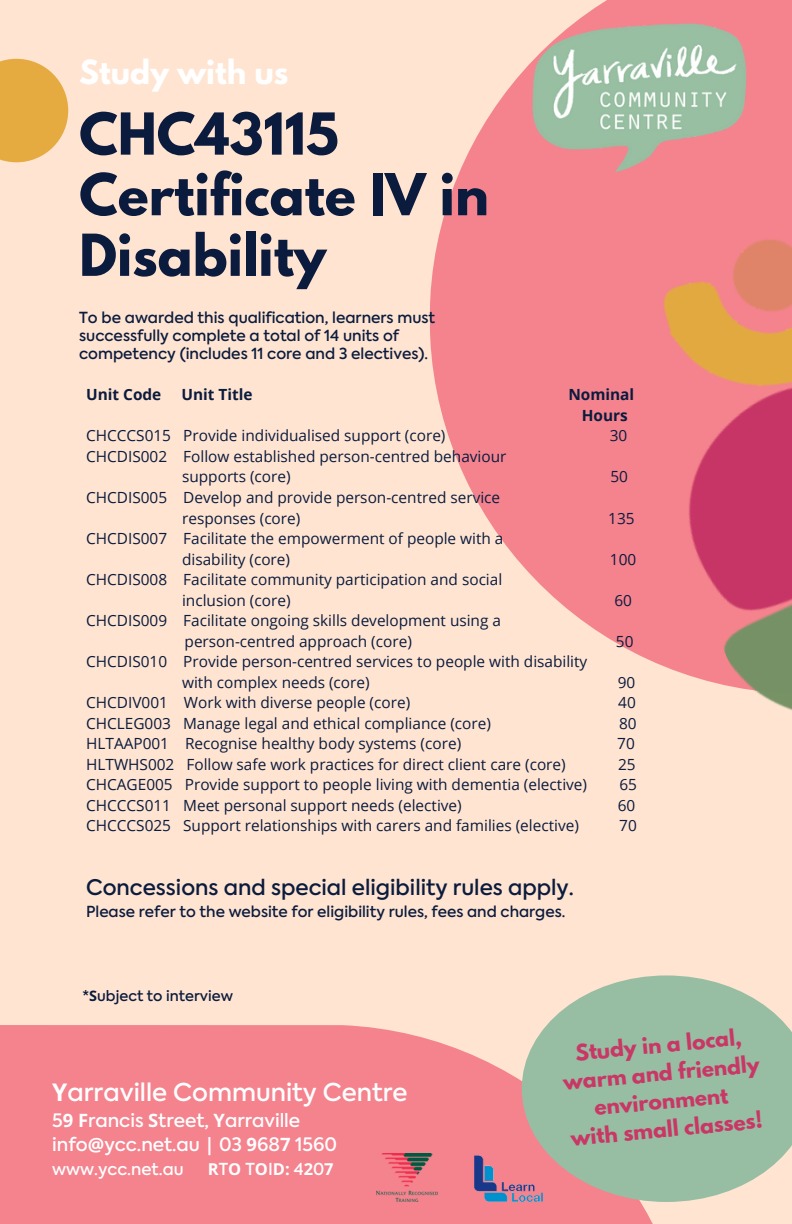
<style>
.page{position:relative;width:792px;height:1224px;background:#fee4d1}
.page>*{position:absolute;margin:0;border:0;box-sizing:border-box;transform-origin:0 0}
.t1{font:700 51.2px/60.6px "League Spartan";color:#0b1b3d}
.t2{font:700 29.6px "League Spartan";color:#fff}
.t3{font:500 24.4px "Axiforma";color:#fff}
.t4{font:500 21.4px "Axiforma";color:#0b1b3d}
.t5{font:700 20.2px/28.2px "League Spartan";color:#c93767;text-align:center}
.t6{font:500 18.4px/24.6px "Axiforma";color:#fff}
.t7{font:700 18.4px/22px "Glacial Indifference";color:#fff}
.t8{font:500 16.4px "Axiforma";color:#fff}
.t9{font:700 16.4px "Noto Sans";color:#fff}
.t10{font:15.4px/20.6px "Open Sans";color:#0b1b3d}
.t11{font:700 15.4px/20.6px "Open Sans";color:#0b1b3d;text-align:center}
.t12{font:500 15.2px/17.6px "Axiforma";color:#0b1b3d}
.t13{font:500 14.4px "Axiforma";color:#0b1b3d}
.s1{font-family:"Noto Sans";font-weight:700}
.s2{font-family:"Axiforma";font-weight:500}
</style>
<div class="page">
<svg style="left:430px;top:0;width:362px;height:615px;fill:#f4838e"></svg>
<svg style="left:0;top:59px;width:68px;height:103px"></svg>
<img style="left:532px;top:23px;width:214px;height:149px">
<div style="left:0;top:1025px;width:653px;height:199px;background:#f4838e"></div>
<img style="left:376px;top:1154px;width:62px;height:48px">
<img style="left:473px;top:1154px;width:72px;height:49px">
<svg style="left:522px;top:975px;width:270px;height:227px;fill:#97bea2"></svg>
<img style="left:575px;top:200px;width:217px;height:510px">
<h2 class="t2" style="left:79px;top:58px;width:211px">Study with us</h2>
<h1 class="t1" style="left:79px;top:110px;width:411px">CHC43115<br>Certificate IV in<br>Disability</h1>
<p class="t12" style="left:79px;top:310px;width:358px">To be awarded this qualification, learners must successfully complete a total of 14 units of competency (includes 11 core and 3 electives).</p>
<p class="t11" style="left:86px;top:384px;width:77px">Unit Code</p>
<p class="t11" style="left:181px;top:384px;width:73px">Unit Title</p>
<p class="t11" style="left:568px;top:384px;width:67px">Nominal<br>Hours</p>
<p class="t10" style="left:86px;top:425px;width:361px">CHCCCS015 Provide individualised support (core)</p>
<p class="t10" style="left:610px;top:425px;width:19px">30</p>
<p class="t10" style="left:182px;top:446px;width:326px;text-indent:-96px">CHCDIS002 Follow established person-centred behaviour supports (core)</p>
<p class="t10" style="left:610px;top:466px;width:19px">50</p>
<p class="t10" style="left:182px;top:487px;width:320px;text-indent:-96px">CHCDIS005 Develop and provide person-centred service responses (core)</p>
<p class="t10" style="left:182px;top:528px;width:323px;text-indent:-96px">CHCDIS007 Facilitate the empowerment of people with a disability (core)</p>
<p class="t10" style="left:182px;top:569px;width:322px;text-indent:-96px">CHCDIS008 Facilitate community participation and social inclusion (core)</p>
<p class="t10" style="left:185px;top:610px;width:318px;text-indent:-98px">CHCDIS009 Facilitate ongoing skills development using a person-centred approach (core)</p>
<p class="t10" style="left:182px;top:651px;width:407px;text-indent:-96px">CHCDIS010 Provide person-centred services to people with disability with complex needs (core)</p>
<p class="t10" style="left:608px;top:507px;width:28px">135</p>
<p class="t10" style="left:610px;top:548px;width:28px">100</p>
<p class="t10" style="left:614px;top:589px;width:19px">60</p>
<p class="t10" style="left:616px;top:630px;width:19px">50</p>
<p class="t10" style="left:618px;top:671px;width:19px">90</p>
<p class="t10" style="left:86px;top:692px;width:326px">CHCDIV001 Work with diverse people (core)</p>
<p class="t10" style="left:618px;top:692px;width:19px">40</p>
<p class="t10" style="left:86px;top:712px;width:406px">CHCLEG003 Manage legal and ethical compliance (core)</p>
<p class="t10" style="left:619px;top:712px;width:19px">80</p>
<p class="t10" style="left:86px;top:733px;width:377px">HLTAAP001 Recognise healthy body systems (core)</p>
<p class="t10" style="left:617px;top:733px;width:19px">70</p>
<p class="t10" style="left:86px;top:753px;width:481px">HLTWHS002 Follow safe work practices for direct client care (core)</p>
<p class="t10" style="left:618px;top:753px;width:19px">25</p>
<p class="t10" style="left:86px;top:774px;width:502px">CHCAGE005 Provide support to people living with dementia (elective)</p>
<p class="t10" style="left:620px;top:774px;width:19px">65</p>
<p class="t10" style="left:86px;top:794px;width:377px">CHCCCS011 Meet personal support needs (elective)</p>
<p class="t10" style="left:618px;top:794px;width:19px">60</p>
<p class="t10" style="left:86px;top:815px;width:494px">CHCCCS025 Support relationships with carers and families (elective)</p>
<p class="t10" style="left:619px;top:815px;width:19px">70</p>
<h3 class="t4" style="left:86px;top:878px;width:489px">Concessions and special eligibility rules apply.</h3>
<p class="t12" style="left:86px;top:904px;width:481px">Please refer to the website for eligibility rules, fees and charges.</p>
<p class="t13" style="left:82px;top:990px;width:152px">*<span class="s1">S</span>ubject to interview</p>
<h3 class="t3" style="left:52px;top:1082px;width:357px"><span class="s1">Y</span>arraville Community Centre</h3>
<p class="t6" style="left:52px;top:1110px;width:286px">5<span class="s1">9 F</span>rancis <span class="s1">S</span>treet, <span class="s1">Y</span>arraville info<span class="s1">@</span>ycc.net.au <span class="s1">|</span> 03 <span class="s1">9</span>68<span class="s1">7</span> 1560</p>
<p class="t8" style="left:52px;top:1162px;width:133px">www.ycc.net.au</p>
<p class="t9" style="left:208px;top:1157px;width:127px">R<span class="s2">T</span>O <span class="s2">T</span>O<span class="s2">I</span>D: <span class="s2">4</span>2<span class="s2">0</span>7</p>
<p class="t7" style="left:82px;top:1082px;width:255px">Please maintain proper social distancing while queuing.</p>
<h3 class="t5" style="left:560px;top:1042px;width:199px;rotate:-5deg">Study in a local, warm and friendly environment<br>with small classes!</h3>
</div>
